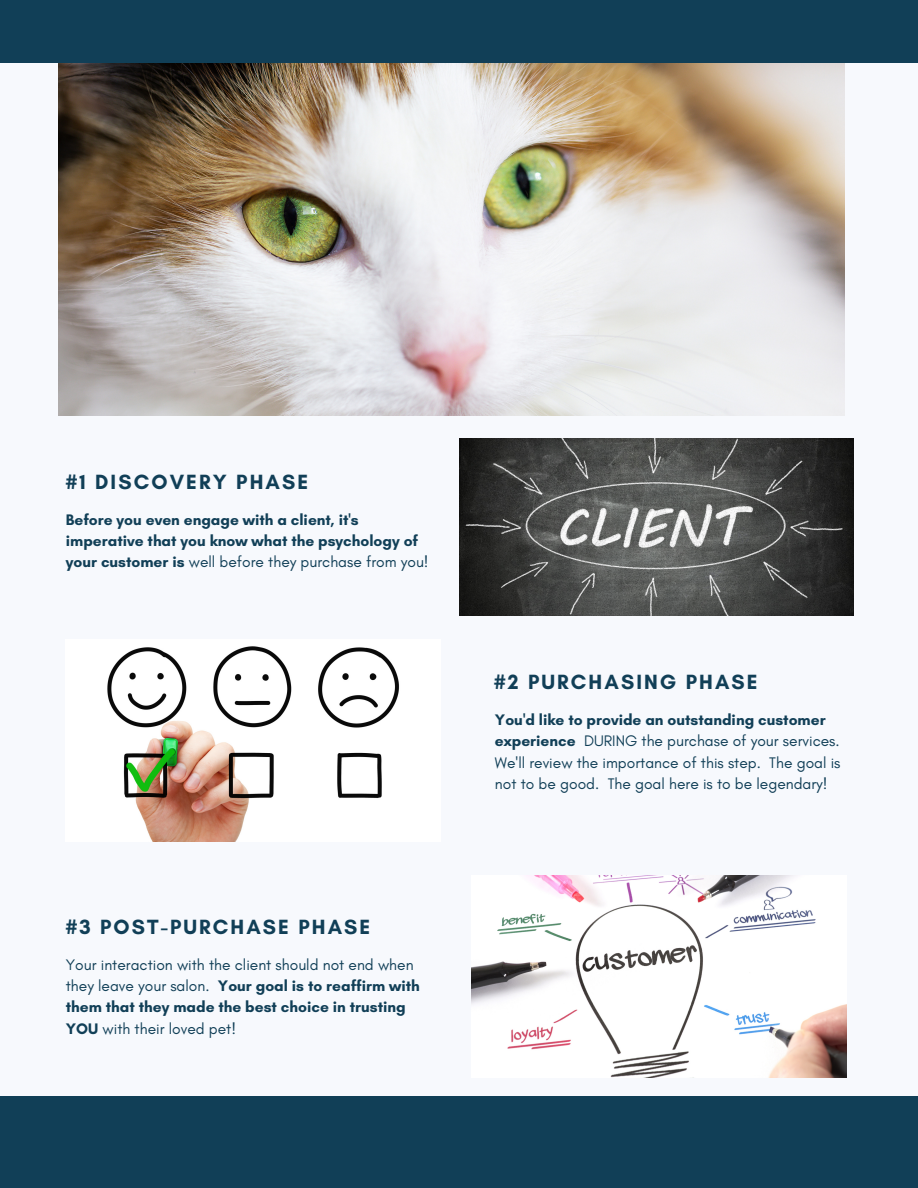
<style>
.page{position:relative;width:918px;height:1188px;background:#f7f9fd}
.page>*{position:absolute;margin:0;border:0;box-sizing:border-box;transform-origin:0 0}
.t1{font:700 21px "Glacial Indifference";letter-spacing:.1em;color:#113f57}
.t2{font:15.6px/21.3px "Glacial Indifference";color:#113f57}
.t3{font:700 15.6px/21.3px "Glacial Indifference";color:#113f57}
.s1{font-weight:400}
.s2{font-weight:700}
</style>
<div class="page">
<img style="left:58px;top:63px;width:787px;height:352px">
<div style="left:0;top:1096px;width:918px;height:92px;background:#113f57"></div>
<div style="left:0;top:0;width:918px;height:63px;background:#113f57"></div>
<img style="left:459px;top:439px;width:394px;height:176px">
<img style="left:107px;top:646px;width:292px;height:196px">
<img style="left:472px;top:875px;width:374px;height:203px">
<p class="t1" style="left:66px;top:469px;width:244px">#1 DISCOVERY PHASE</p>
<p class="t3" style="left:66px;top:509px;width:364px">Before you even engage with a client, it's imperative that you know what the psychology of your customer is <span class="s1">well before they purchase from you!</span></p>
<p class="t1" style="left:66px;top:914px;width:306px">#3 POST-PURCHASE PHASE</p>
<p class="t2" style="left:66px;top:953px;width:356px">Your interaction with the client should not end when they leave your salon. <span class="s2">Your goal is to reaffirm with them that they made the best choice in trusting YOU</span> with their loved pet!</p>
<p class="t1" style="left:494px;top:669px;width:265px">#2 PURCHASING PHASE</p>
<p class="t2" style="left:495px;top:709px;width:347px"><span class="s2">You'd like to provide an outstanding customer experience</span> DURING the purchase of your services.<br>We'll review the importance of this step. The goal is not to be good. The goal here is to be legendary!</p>
</div>
